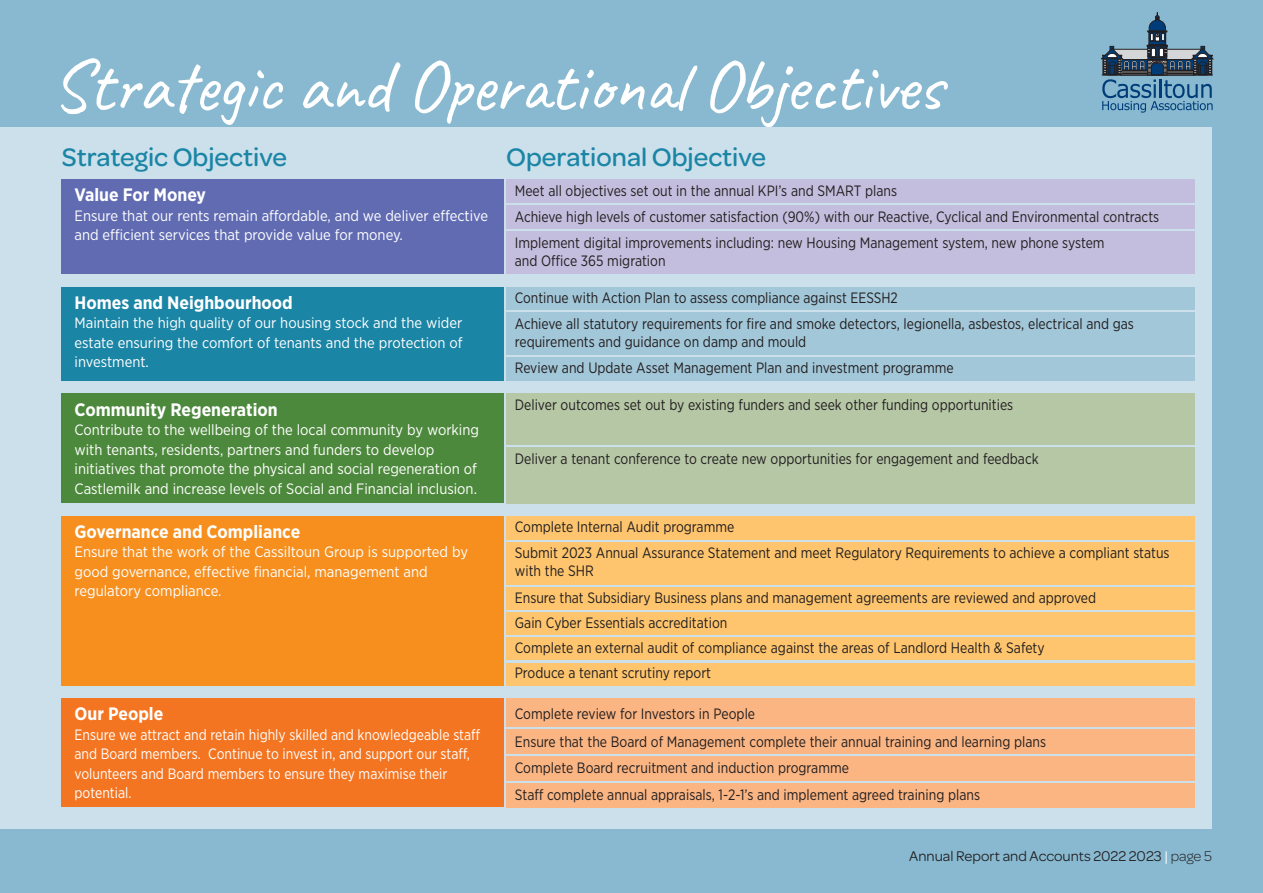
<style>
.page{position:relative;width:1263px;height:893px;background:#88b9d0}
.page>*{position:absolute;margin:0;border:0;box-sizing:border-box;transform-origin:0 0}
.t1{font:75px "Caveat";letter-spacing:-.015em;color:#fff}
.t2{font:500 27px "Omnes Girl Scouts";color:#1b85a6}
.t3{font:700 18px "Gotham Narrow";color:#fff}
.t4{font:15px/26.1px "Gotham Narrow";color:#231f20;scale:.94 1}
.t5{font:15px/19.5px "Gotham Narrow";color:#fff}
.t6{font:15px/19.5px "Gotham Narrow";color:#fff;scale:.94 1}
.t7{font:15px/25.2px "Gotham Narrow";color:#231f20;scale:.93 1}
.t8{font:15px "Omnes Girl Scouts";color:#231f20}
.s1{color:#fff}
.s2{font-weight:300}
</style>
<div class="page">
<div style="left:0;top:128px;width:1212px;height:701px;background:#cbe0eb"></div>
<svg style="left:1101px;top:13px;width:112px;height:100px"></svg>
<hr style="left:1102px;top:75px;width:111px;height:1px;background:#231f20">
<div style="left:62px;top:179px;width:442px;height:95px;background:#606bb2"></div>
<div style="left:506px;top:179px;width:689px;height:24px;background:#c4bede"></div>
<div style="left:506px;top:205px;width:689px;height:24px;background:#c4bede"></div>
<div style="left:506px;top:231px;width:689px;height:43px;background:#c4bede"></div>
<div style="left:62px;top:287px;width:442px;height:94px;background:#1b85a6"></div>
<div style="left:506px;top:287px;width:689px;height:23px;background:#a2c7d9"></div>
<div style="left:506px;top:312px;width:689px;height:43px;background:#a2c7d9"></div>
<div style="left:506px;top:357px;width:689px;height:24px;background:#a2c7d9"></div>
<div style="left:62px;top:394px;width:442px;height:109px;background:#4d893c"></div>
<div style="left:506px;top:394px;width:689px;height:51px;background:#b6c7a6"></div>
<div style="left:506px;top:447px;width:689px;height:56px;background:#b6c7a6"></div>
<div style="left:62px;top:516px;width:442px;height:169px;background:#f68f1e"></div>
<div style="left:506px;top:516px;width:689px;height:24px;background:#fec56e"></div>
<div style="left:506px;top:542px;width:689px;height:43px;background:#fec56e"></div>
<div style="left:506px;top:587px;width:689px;height:23px;background:#fec56e"></div>
<div style="left:506px;top:612px;width:689px;height:23px;background:#fec56e"></div>
<div style="left:506px;top:637px;width:689px;height:23px;background:#fec56e"></div>
<div style="left:506px;top:663px;width:689px;height:22px;background:#fec56e"></div>
<div style="left:62px;top:698px;width:442px;height:109px;background:#f47521"></div>
<div style="left:506px;top:698px;width:689px;height:29px;background:#fab583"></div>
<div style="left:506px;top:729px;width:689px;height:24px;background:#fab583"></div>
<div style="left:506px;top:756px;width:689px;height:24px;background:#fab583"></div>
<div style="left:506px;top:783px;width:689px;height:24px;background:#fab583"></div>
<h1 class="t1" style="left:51px;top:38px;width:893px">Strategic and Operational Objectives</h1>
<h2 class="t2" style="left:62px;top:138px;width:227px">Strategic Objective</h2>
<h2 class="t2" style="left:506px;top:138px;width:261px">Operational Objective</h2>
<p class="t3" style="left:75px;top:189px;width:133px">Value For Money</p>
<p class="t5" style="left:75px;top:207px;width:415px">Ensure that our rents remain affordable, and we deliver effective and efficient services that provide value for money.</p>
<p class="t4" style="left:515px;top:179px;width:687px">Meet all objectives set out in the annual KPI’s and SMART plans<br>Achieve high levels of customer satisfaction (90%) with our Reactive, Cyclical and Environmental contracts<br>Implement digital improvements including: new Housing Management system, new phone system</p>
<p class="t4" style="left:515px;top:249px;width:162px">and Office 365 migration</p>
<p class="t3" style="left:75px;top:296px;width:220px">Homes and Neighbourhood</p>
<p class="t5" style="left:75px;top:314px;width:389px;text-align:justify">Maintain the high quality of our housing stock and the wider estate ensuring the comfort of tenants and the protection of investment.</p>
<p class="t3" style="left:75px;top:403px;width:205px">Community Regeneration</p>
<p class="t5" style="left:75px;top:421px;width:406px">Contribute to the wellbeing of the local community by working with tenants, residents, partners and funders to develop initiatives that promote the physical and social regeneration of Castlemilk and increase levels of Social and Financial inclusion.</p>
<p class="t3" style="left:75px;top:525px;width:227px">Governance and Compliance</p>
<p class="t5" style="left:75px;top:544px;width:395px">Ensure that the work of the Cassiltoun Group is supported by good governance, effective financial, management and regulatory compliance.</p>
<p class="t3" style="left:75px;top:708px;width:90px">Our People</p>
<p class="t6" style="left:75px;top:726px;width:433px">Ensure we attract and retain highly skilled and knowledgeable staff and Board members. Continue to invest in, and support our staff, volunteers and Board members to ensure they maximise their potential.</p>
<p class="t7" style="left:515px;top:287px;width:667px">Continue with Action Plan to assess compliance against EESSH2<br>Achieve all statutory requirements for fire and smoke detectors, legionella, asbestos, electrical and gas</p>
<p class="t4" style="left:515px;top:329px;width:468px;line-height:26.7px">requirements and guidance on damp and mould<br>Review and Update Asset Management Plan and investment programme</p>
<p class="t4" style="left:515px;top:393px;width:532px">Deliver outcomes set out by existing funders and seek other funding opportunities</p>
<p class="t4" style="left:515px;top:446px;width:559px">Deliver a tenant conference to create new opportunities for engagement and feedback</p>
<p class="t4" style="left:515px;top:515px;width:698px">Complete Internal Audit programme<br>Submit 2023 Annual Assurance Statement and meet Regulatory Requirements to achieve a compliant status</p>
<p class="t4" style="left:515px;top:558px;width:620px;line-height:26.7px">with the SHR<br>Ensure that Subsidiary Business plans and management agreements are reviewed and approved</p>
<p class="t4" style="left:515px;top:611px;width:565px;line-height:25.2px">Gain Cyber Essentials accreditation<br>Complete an external audit of compliance against the areas of Landlord Health &amp; Safety<br>Produce a tenant scrutiny report</p>
<p class="t4" style="left:515px;top:700px;width:567px;line-height:28.7px">Complete review for Investors in People<br>Ensure that the Board of Management complete their annual training and learning plans</p>
<p class="t4" style="left:515px;top:755px;width:496px;line-height:26.8px">Complete Board recruitment and induction programme<br>Staff complete annual appraisals, 1-2-1’s and implement agreed training plans</p>
<p class="t8" style="left:909px;top:847px;width:304px">Annual Report and Accounts 2022 2023 <span class="s1">|</span> <span class="s2">page 5</span></p>
</div>
